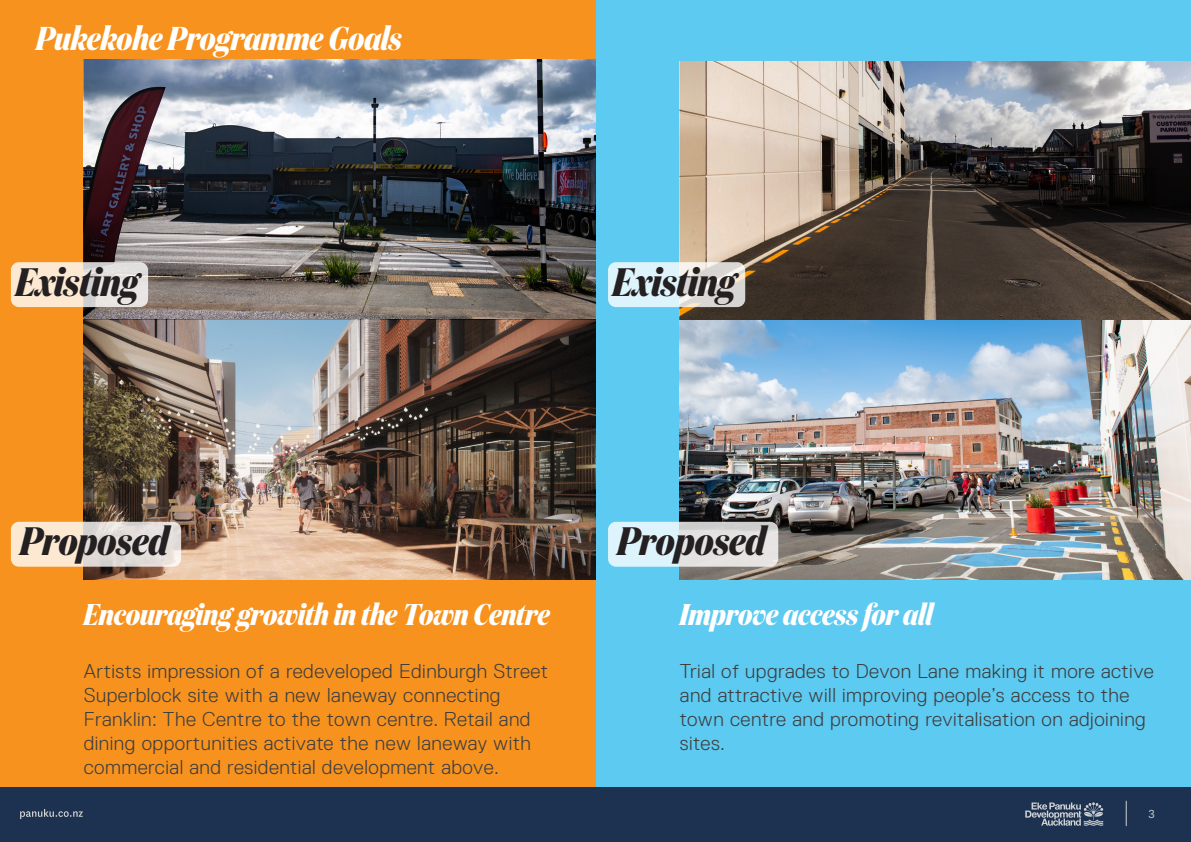
<style>
.page{position:relative;width:1191px;height:842px;background:#fff}
.page>*{position:absolute;margin:0;border:0;box-sizing:border-box;transform-origin:0 0}
.t1{font:39.6px "Domaine Display Cd Bold Italic Test";color:#241f21}
.t2{font:33px "Domaine Display Cd Bold Italic Test";color:#fff}
.t3{font:30px "Domaine Display Cd Bold Italic Test";color:#fff}
.Section_Copy__White{font:300 20px/24px "Replica Pro";letter-spacing:.025em;color:#3e3e3f}
.t4{font:12px "National 2";color:#d1d2d4}
</style>
<div class="page">
<div style="left:0;top:786px;width:1191px;height:56px;background:#1c3250"></div>
<svg style="left:20px;top:809px;width:63px;height:10px"></svg>
<svg style="left:1025px;top:802px;width:78px;height:24px"></svg>
<svg style="left:1126px;top:801px;width:1px;height:25px"></svg>
<div style="left:595px;top:0;width:596px;height:786px;background:#5dcaf1"></div>
<div style="left:0;top:0;width:595px;height:786px;background:#f7921e"></div>
<img style="left:84px;top:320px;width:511px;height:260px">
<img style="left:84px;top:60px;width:511px;height:260px">
<svg style="left:11px;top:262px;width:137px;height:45px;background:#efe4d7"></svg>
<svg style="left:11px;top:522px;width:170px;height:45px;background:#ece0d5"></svg>
<img style="left:680px;top:320px;width:511px;height:260px">
<svg style="left:680px;top:61px;width:511px;height:259px;background:#776d66"></svg>
<svg style="left:608px;top:262px;width:137px;height:45px;background:#dfe9eb"></svg>
<svg style="left:608px;top:522px;width:170px;height:45px;background:#dee7ea"></svg>
<p class="t2" style="left:36px;top:18px;width:367px">Pukekohe Programme Goals</p>
<p class="t1" style="left:16px;top:258px;width:125px">Existing</p>
<p class="t1" style="left:613px;top:258px;width:125px">Existing</p>
<p class="t1" style="left:20px;top:517px;width:150px">Proposed</p>
<p class="t3" style="left:84px;top:596px;width:467px">Encouraging growith in the Town Centre</p>
<p class="Section_Copy__White" style="left:84px;top:659px;width:466px">Artists impression of a redeveloped Edinburgh Street Superblock site with a new laneway connecting Franklin: The Centre to the town centre. Retail and dining opportunities activate the new laneway with commercial and residential development above.</p>
<p class="t1" style="left:617px;top:517px;width:150px">Proposed</p>
<p class="t3" style="left:680px;top:596px;width:254px">Improve access for all</p>
<p class="Section_Copy__White" style="left:680px;top:659px;width:475px">Trial of upgrades to Devon Lane making it more active and attractive will improving people’s access to the town centre and promoting revitalisation on adjoining sites.</p>
<p class="t4" style="left:1148px;top:806px;width:8px">3</p>
</div>
